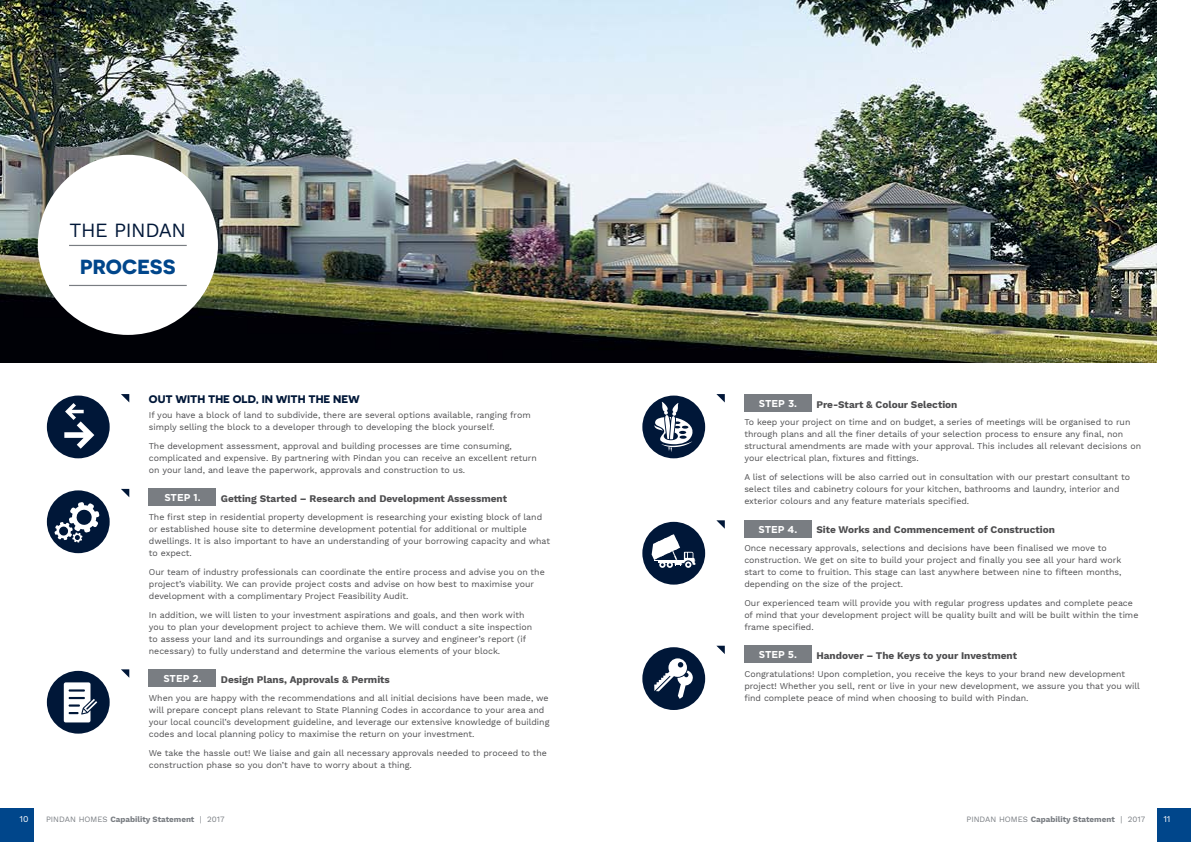
<style>
.page{position:relative;width:1191px;height:842px;background:#fff}
.page>*{position:absolute;margin:0;border:0;box-sizing:border-box;transform-origin:0 0}
.t1{font:700 20.4px "Novecentosanswide";color:#00468b}
.t2{font:19.8px "Work Sans";letter-spacing:-.02em;color:#001738}
.t3{font:700 11px "Novecentosanswide";color:#001738}
.t4{font:700 10px "Work Sans";color:#4d4d4f}
.t5{font:700 10px "Gotham";color:#fff}
.t6{font:8.8px/12px "Work Sans";color:#4d4d4f}
.t7{font:8.8px "Work Sans";color:#fff}
.t8{font:700 8px "Work Sans";color:#797d82}
.s1{font-weight:400}
</style>
<div class="page">
<div style="left:1157px;top:808px;width:34px;height:34px;background:#00468b"></div>
<div style="left:0;top:808px;width:34px;height:34px;background:#00468b"></div>
<img style="left:0;top:0;width:1157px;height:363px">
<div style="left:149px;top:489px;width:67px;height:17px;background:#797d82"></div>
<div style="left:149px;top:669px;width:67px;height:17px;background:#797d82"></div>
<div style="left:744px;top:394px;width:67px;height:17px;background:#797d82"></div>
<div style="left:744px;top:520px;width:67px;height:17px;background:#797d82"></div>
<div style="left:744px;top:646px;width:67px;height:17px;background:#797d82"></div>
<div style="left:47px;top:671px;width:63px;height:63px;background:#001738;border-radius:50%"></div>
<svg style="left:121px;top:669px;width:8px;height:9px"></svg>
<svg style="left:64px;top:682px;width:33px;height:40px"></svg>
<div style="left:642px;top:522px;width:63px;height:63px;background:#001738;border-radius:50%"></div>
<svg style="left:716px;top:520px;width:9px;height:9px"></svg>
<svg style="left:651px;top:534px;width:44px;height:34px"></svg>
<div style="left:642px;top:647px;width:63px;height:63px;background:#001738;border-radius:50%"></div>
<svg style="left:716px;top:646px;width:9px;height:8px"></svg>
<svg style="left:654px;top:658px;width:39px;height:41px"></svg>
<div style="left:642px;top:396px;width:63px;height:62px;background:#001738;border-radius:50%"></div>
<svg style="left:716px;top:394px;width:9px;height:8px"></svg>
<svg style="left:654px;top:402px;width:40px;height:50px"></svg>
<div style="left:47px;top:396px;width:63px;height:62px;background:#001738;border-radius:50%"></div>
<svg style="left:121px;top:394px;width:8px;height:8px"></svg>
<svg style="left:64px;top:403px;width:30px;height:46px"></svg>
<div style="left:47px;top:490px;width:63px;height:63px;background:#001738;border-radius:50%"></div>
<svg style="left:121px;top:489px;width:8px;height:8px"></svg>
<svg style="left:54px;top:502px;width:45px;height:41px"></svg>
<div style="left:38px;top:155px;width:180px;height:180px;background:#fff;border-radius:50%"></div>
<hr style="left:69px;top:285px;width:118px;height:1px;background:#797d82">
<hr style="left:69px;top:245px;width:118px;height:1px;background:#797d82">
<h2 class="t2" style="left:69px;top:219px;width:118px">THE PINDAN</h2>
<h1 class="t1" style="left:80px;top:254px;width:97px">PROCESS</h1>
<p class="t3" style="left:149px;top:392px;width:46px">OUT WITH</p>
<p class="t3" style="left:208px;top:392px;width:9px">THE</p>
<p class="t3" style="left:233px;top:392px;width:9px">OLD</p>
<p class="t3" style="left:256px;top:392px;width:39px">, IN WITH</p>
<p class="t3" style="left:308px;top:392px;width:9px">THE</p>
<p class="t3" style="left:333px;top:392px;width:28px">NE W</p>
<p class="t6" style="left:149px;top:409px;width:383px">If you have a block of land to subdivide, there are several options available, ranging from simply selling the block to a developer through to developing the block yourself.</p>
<p class="t6" style="left:149px;top:440px;width:389px">The development assessment, approval and building processes are time consuming, complicated and expensive. By partnering with Pindan you can receive an excellent return on your land, and leave the paperwork, approvals and construction to us.</p>
<p class="t4" style="left:221px;top:493px;width:288px">Getting Started – Research and Development Assessment</p>
<p class="t6" style="left:149px;top:511px;width:403px">The first step in residential property development is researching your existing block of land or established house site to determine development potential for additional or multiple dwellings. It is also important to have an understanding of your borrowing capacity and what to expect.</p>
<p class="t6" style="left:149px;top:566px;width:397px">Our team of industry professionals can coordinate the entire process and advise you on the project’s viability. We can provide project costs and advise on how best to maximise your development with a complimentary Project Feasibility Audit.</p>
<p class="t6" style="left:149px;top:609px;width:385px">In addition, we will listen to your investment aspirations and goals, and then work with you to plan your development project to achieve them. We will conduct a site inspection to assess your land and its surroundings and organise a survey and engineer’s report (if necessary) to fully understand and determine the various elements of your block.</p>
<p class="t4" style="left:221px;top:674px;width:171px">Design Plans, Approvals &amp; Permits</p>
<p class="t6" style="left:149px;top:692px;width:402px">When you are happy with the recommendations and all initial decisions have been made, we will prepare concept plans relevant to State Planning Codes in accordance to your area and your local council’s development guideline, and leverage our extensive knowledge of building codes and local planning policy to maximise the return on your investment.</p>
<p class="t6" style="left:149px;top:747px;width:400px">We take the hassle out! We liaise and gain all necessary approvals needed to proceed to the construction phase so you don’t have to worry about a thing.</p>
<p class="t5" style="left:164px;top:491px;width:38px">STEP 1.</p>
<p class="t5" style="left:163px;top:672px;width:40px">STEP 2.</p>
<p class="t5" style="left:759px;top:396px;width:40px">STEP 3.</p>
<p class="t4" style="left:816px;top:398px;width:143px">Pre-Start &amp; Colour Selection</p>
<p class="t6" style="left:744px;top:417px;width:398px">To keep your project on time and on budget, a series of meetings will be organised to run through plans and all the finer details of your selection process to ensure any final, non structural amendments are made with your approval. This includes all relevant decisions on your electrical plan, fixtures and fittings.</p>
<p class="t6" style="left:744px;top:472px;width:387px">A list of selections will be also carried out in consultation with our prestart consultant to select tiles and cabinetry colours for your kitchen, bathrooms and laundry, interior and exterior colours and any feature materials specified.</p>
<p class="t4" style="left:816px;top:524px;width:240px">Site Works and Commencement of Construction</p>
<p class="t6" style="left:744px;top:542px;width:378px">Once necessary approvals, selections and decisions have been finalised we move to construction. We get on site to build your project and finally you see all your hard work start to come to fruition. This stage can last anywhere between nine to fifteen months, depending on the size of the project.</p>
<p class="t6" style="left:744px;top:597px;width:395px">Our experienced team will provide you with regular progress updates and complete peace of mind that your development project will be quality built and will be built within the time frame specified.</p>
<p class="t4" style="left:816px;top:650px;width:202px">Handover – The Keys to your Investment</p>
<p class="t6" style="left:744px;top:668px;width:397px">Congratulations! Upon completion, you receive the keys to your brand new development project! Whether you sell, rent or live in your new development, we assure you that you will find complete peace of mind when choosing to build with Pindan.</p>
<p class="t5" style="left:758px;top:523px;width:40px">STEP 4.</p>
<p class="t5" style="left:759px;top:648px;width:40px">STEP 5.</p>
<p class="t7" style="left:20px;top:814px;width:11px">10</p>
<p class="t8" style="left:46px;top:814px;width:180px"><span class="s1">PINDAN HOMES</span> Capability Statement <span class="s1">| 2017</span></p>
<p class="t8" style="left:966px;top:814px;width:180px"><span class="s1">PINDAN HOMES</span> Capability Statement <span class="s1">| 2017</span></p>
<p class="t7" style="left:1163px;top:814px;width:9px">11</p>
</div>
